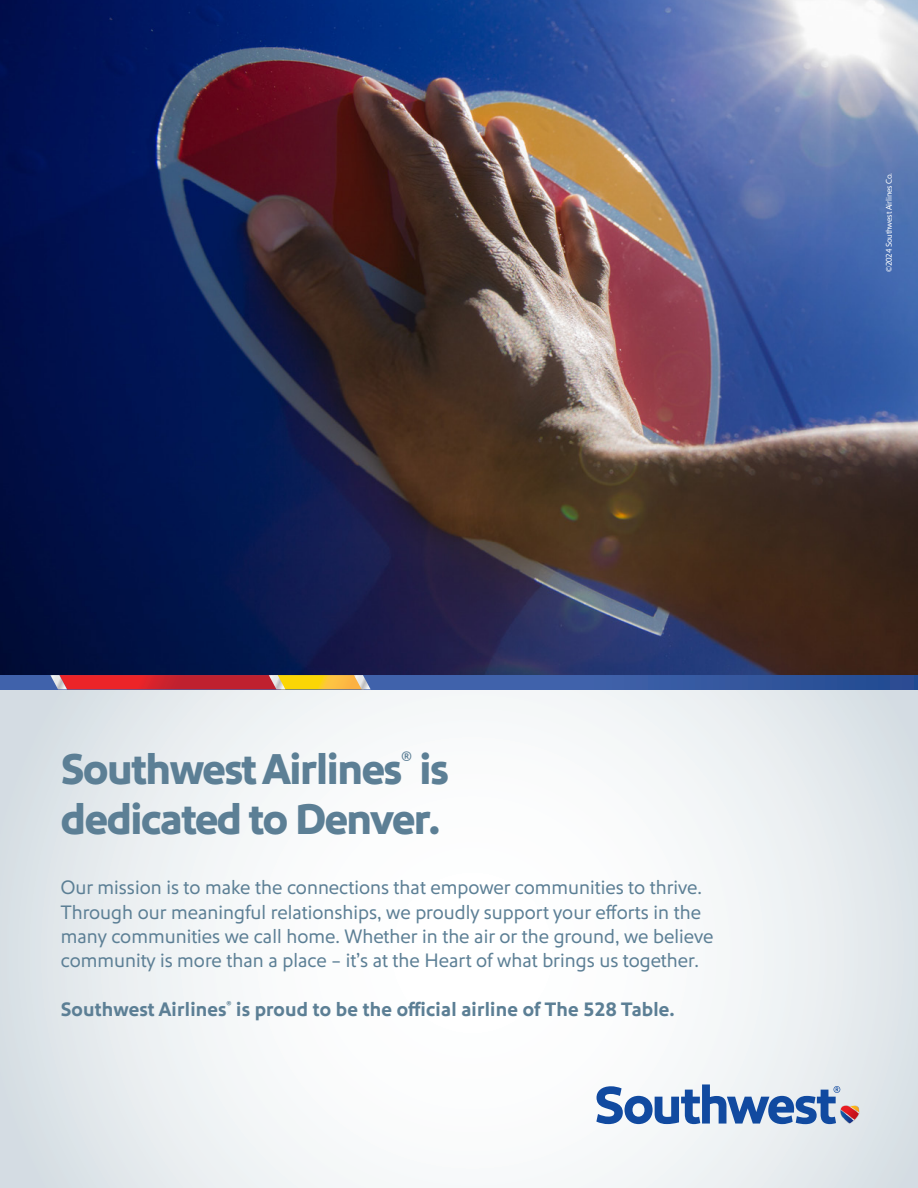
<style>
.page{position:relative;width:918px;height:1188px;background:#fff}
.page>*{position:absolute;margin:0;border:0;box-sizing:border-box;transform-origin:0 0}
.t1{font:900 43.95px/49.9px "Southwest Sans";letter-spacing:-.03em;color:#5c7f95}
.t2{font:19.95px/24.3px "Southwest Sans";color:#5c7f95}
.t3{font:700 19.95px "Southwest Sans";letter-spacing:.01em;color:#5c7f95}
.t4{font:8.4px "Southwest Sans";letter-spacing:-.02em;color:#fff}
</style>
<div class="page">
<img style="left:0;top:0;width:918px;height:675px">
<svg style="left:0;top:689px;width:918px;height:499px"></svg>
<svg style="left:596px;top:1084px;width:264px;height:40px"></svg>
<svg style="left:0;top:675px;width:918px;height:14px;background:#385ba3"></svg>
<svg style="left:50px;top:675px;width:321px;height:14px;background:#d85b3c"></svg>
<p class="t4" style="left:884px;top:272px;width:101px;rotate:-90deg">©2024 Southwest Airlines Co.</p>
<p class="t1" style="left:61px;top:746px;width:390px">Southwest Airlines<sup>®</sup> is dedicated to Denver.</p>
<p class="t2" style="left:61px;top:876px;width:654px">Our mission is to make the connections that empower communities to thrive.<br>Through our meaningful relationships, we proudly support your efforts in the many communities we call home. Whether in the air or the ground, we believe community is more than a place – it’s at the Heart of what brings us together.</p>
<p class="t3" style="left:61px;top:998px;width:616px">Southwest Airlines<sup>®</sup> is proud to be the official airline of The 528 Table.</p>
</div>
